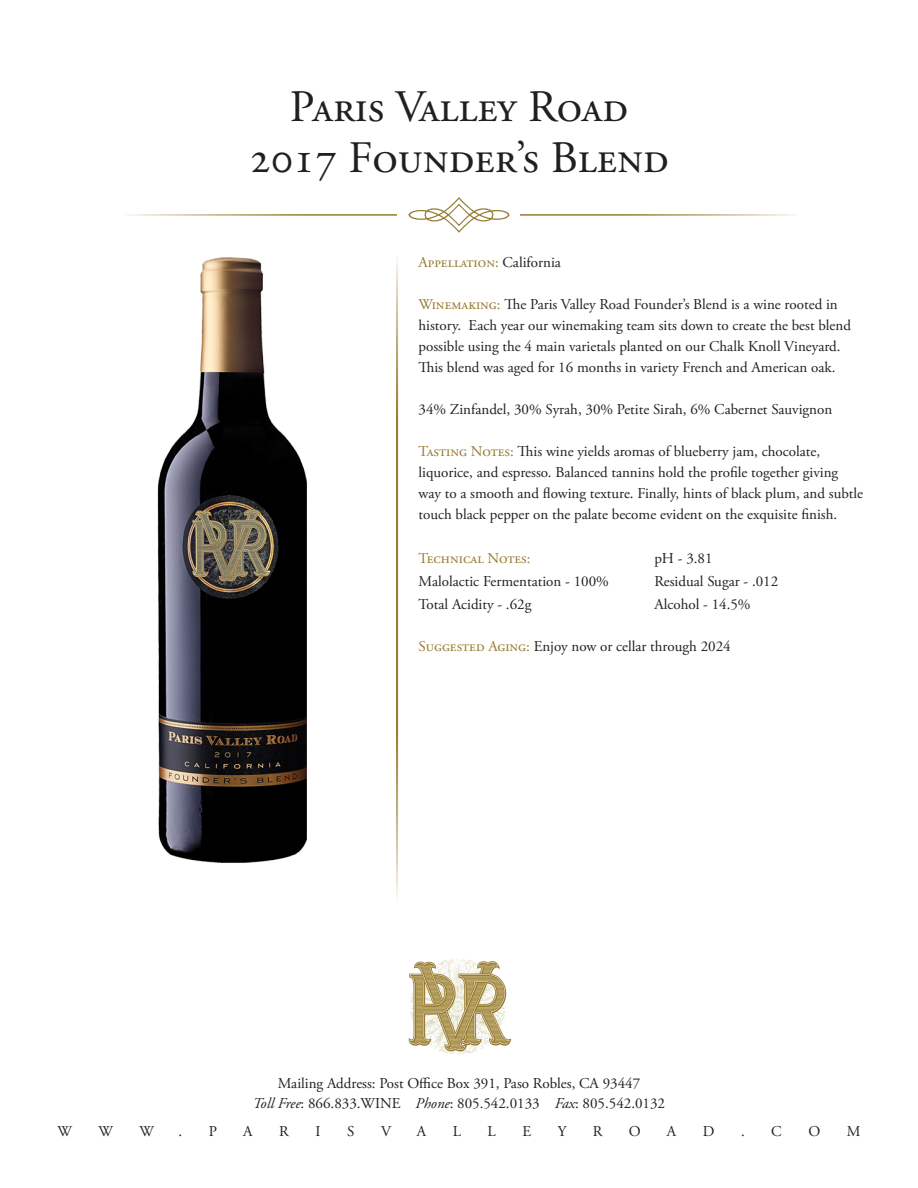
<style>
.page{position:relative;width:918px;height:1188px;background:#fff}
.page>*{position:absolute;margin:0;border:0;box-sizing:border-box;transform-origin:0 0}
.t1{font:45px "Adobe Garamond Pro";color:#231f20}
.t2{font:15px/21px "Adobe Garamond Pro";color:#231f20}
.t3{font:15px "Adobe Garamond Pro";color:#967a2f}
.s1{color:#231f20}
.s2{color:#967a2f}
.s3{font-style:italic}
</style>
<div class="page">
<svg style="left:409px;top:197px;width:100px;height:36px"></svg>
<img style="left:408px;top:959px;width:104px;height:96px">
<img style="left:157px;top:257px;width:150px;height:606px">
<p class="t1" style="left:290px;top:79px;width:340px">Paris Valley Road</p>
<p class="t1" style="left:249px;top:130px;width:421px">2017 Founder’s Blend</p>
<p class="t3" style="left:418px;top:254px;width:144px">Appellation: <span class="s1">California</span></p>
<p class="t2" style="left:418px;top:295px;width:434px"><span class="s2">Winemaking:</span> The Paris Valley Road Founder’s Blend is a wine rooted in history. Each year our winemaking team sits down to create the best blend possible using the 4 main varietals planted on our Chalk Knoll Vineyard.<br>This blend was aged for 16 months in variety French and American oak.</p>
<p class="t2" style="left:418px;top:400px;width:415px">34% Zinfandel, 30% Syrah, 30% Petite Sirah, 6% Cabernet Sauvignon</p>
<p class="t2" style="left:418px;top:442px;width:446px"><span class="s2">Tasting Notes:</span> This wine yields aromas of blueberry jam, chocolate, liquorice, and espresso. Balanced tannins hold the profile together giving way to a smooth and flowing texture. Finally, hints of black plum, and subtle touch black pepper on the palate become evident on the exquisite finish.</p>
<p class="t3" style="left:418px;top:549px;width:114px">Technical Notes:</p>
<p class="t2" style="left:654px;top:549px;width:60px">pH - 3.81</p>
<p class="t2" style="left:418px;top:571px;width:192px">Malolactic Fermentation - 100%</p>
<p class="t2" style="left:654px;top:571px;width:125px">Residual Sugar - .012</p>
<p class="t2" style="left:418px;top:594px;width:115px">Total Acidity - .62g</p>
<p class="t2" style="left:654px;top:594px;width:98px">Alcohol - 14.5%</p>
<p class="t2" style="left:418px;top:636px;width:314px"><span class="s2">Suggested Aging:</span> Enjoy now or cellar through 2024</p>
<p class="t2" style="left:253px;top:1074px;width:414px;line-height:19.5px;text-align:center">Mailing Address: Post Office Box 391, Paso Robles, CA 93447<br><span class="s3">Toll Free</span>: 866.833.WINE <span class="s3">Phone</span>: 805.542.0133 <span class="s3">Fax</span>: 805.542.0132</p>
<p class="t2" style="left:57px;top:1121px;width:16px">W</p>
<p class="t2" style="left:99px;top:1121px;width:16px">W</p>
<p class="t2" style="left:140px;top:1121px;width:16px">W</p>
<p class="t2" style="left:179px;top:1121px;width:5px">.</p>
<p class="t2" style="left:209px;top:1121px;width:10px">P</p>
<p class="t2" style="left:243px;top:1121px;width:11px">A</p>
<p class="t2" style="left:279px;top:1121px;width:11px">R</p>
<p class="t2" style="left:315px;top:1121px;width:7px">I</p>
<p class="t2" style="left:347px;top:1121px;width:9px">S</p>
<p class="t2" style="left:381px;top:1121px;width:12px">V</p>
<p class="t2" style="left:417px;top:1121px;width:11px">A</p>
<p class="t2" style="left:453px;top:1121px;width:10px">L</p>
<p class="t2" style="left:488px;top:1121px;width:10px">L</p>
<p class="t2" style="left:523px;top:1121px;width:10px">E</p>
<p class="t2" style="left:558px;top:1121px;width:10px">Y</p>
<p class="t2" style="left:593px;top:1121px;width:11px">R</p>
<p class="t2" style="left:629px;top:1121px;width:13px">O</p>
<p class="t2" style="left:667px;top:1121px;width:11px">A</p>
<p class="t2" style="left:703px;top:1121px;width:13px">D</p>
<p class="t2" style="left:741px;top:1121px;width:5px">.</p>
<p class="t2" style="left:771px;top:1121px;width:12px">C</p>
<p class="t2" style="left:808px;top:1121px;width:13px">O</p>
<p class="t2" style="left:847px;top:1121px;width:15px">M</p>
</div>
